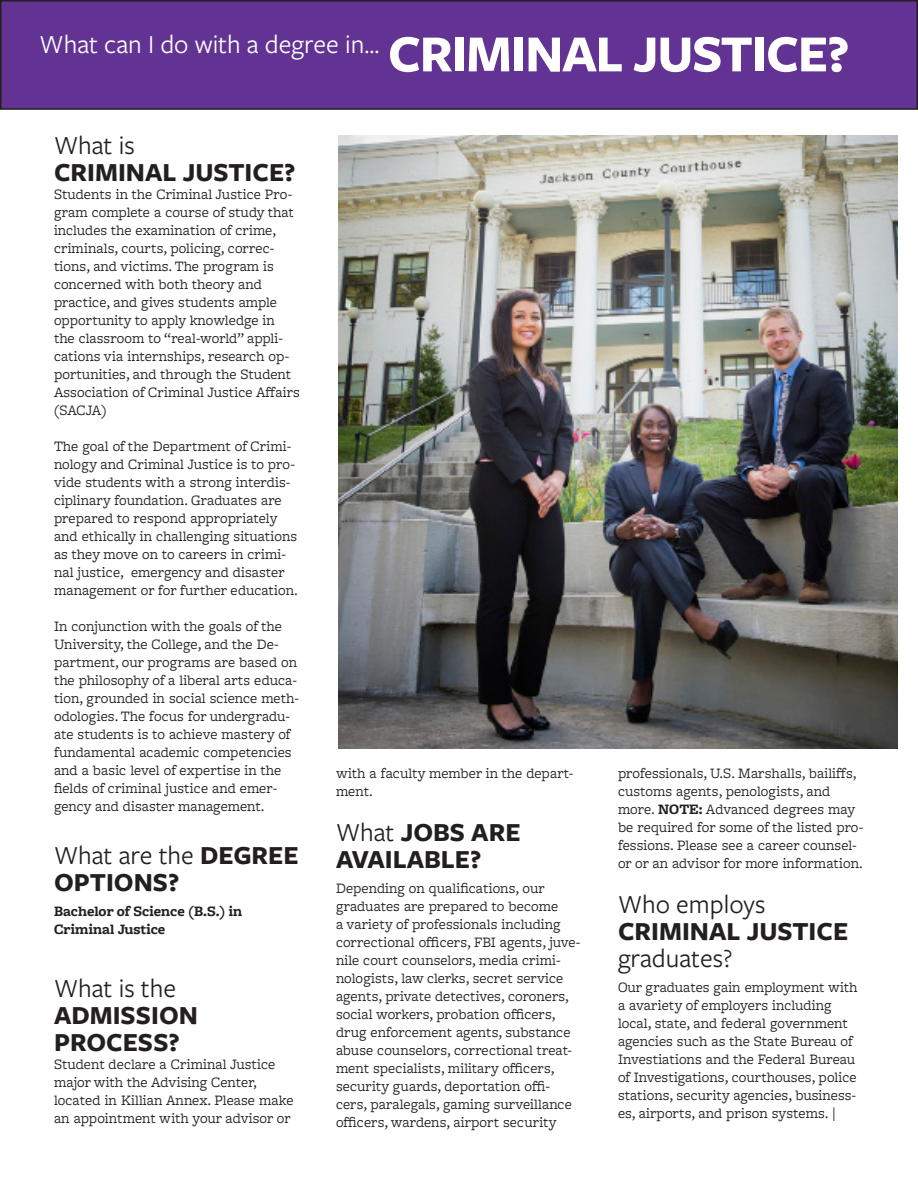
<style>
.page{position:relative;width:918px;height:1188px;background:#fff}
.page>*{position:absolute;margin:0;border:0;box-sizing:border-box;transform-origin:0 0}
.t1{font:700 54px "Freight Sans Pro";letter-spacing:-.025em;color:#fff}
.t2{font:700 27px/27px "Freight Sans Pro";color:#231f20}
.t3{font:27px "Freight Sans Pro";color:#231f20}
.t4{font:27px "Freight Sans Pro";color:#fff}
.t5{font:15px/18px "Freight Macro Pro";color:#231f20}
.t6{font:700 15px/18px "Freight Macro Pro";color:#231f20}
.s1{font-weight:400}
.s2{font-weight:700}
</style>
<div class="page">
<div style="left:1px;top:1px;width:916px;height:108px;background:#623393"></div>
<div style="left:0;top:0;width:918px;height:110px;border:2px solid #231f20"></div>
<img style="left:339px;top:136px;width:558px;height:613px">
<h2 class="t4" style="left:40px;top:26px;width:341px">What can I do with a degree in...</h2>
<h1 class="t1" style="left:388px;top:17px;width:463px">CRIMINAL JUSTICE?</h1>
<h2 class="t3" style="left:54px;top:128px;width:82px">What is</h2>
<h2 class="t2" style="left:54px;top:158px;width:243px">CRIMINAL JUSTICE?</h2>
<p class="t5" style="left:54px;top:185px;width:247px">Students in the Criminal Justice Pro&shy;gram complete a course of study that includes the examination of crime, criminals, courts, policing, correc&shy;tions, and victims. The program is concerned with both theory and practice, and gives students ample opportunity to apply knowledge in<br>the classroom to “real-world” appli&shy;cations via internships, research op&shy;portunities, and through the Student Association of Criminal Justice Affairs (SACJA)</p>
<p class="t5" style="left:54px;top:437px;width:246px">The goal of the Department of Crimi&shy;nology and Criminal Justice is to pro&shy;vide students with a strong interdis&shy;ciplinary foundation. Graduates are prepared to respond appropriately and ethically in challenging situations as they move on to careers in crimi&shy;nal justice, emergency and disaster management or for further education.</p>
<p class="t5" style="left:54px;top:617px;width:247px">In conjunction with the goals of the University, the College, and the De&shy;partment, our programs are based on the philosophy of a liberal arts educa&shy;tion, grounded in social science meth&shy;odologies. The focus for undergradu&shy;ate students is to achieve mastery of fundamental academic competencies and a basic level of expertise in the fields of criminal justice and emer&shy;gency and disaster management.</p>
<h2 class="t2" style="left:54px;top:841px;width:246px"><span class="s1">What are the</span> DEGREE<br>OPTIONS?</h2>
<p class="t6" style="left:54px;top:902px;width:190px">Bachelor of Science (B.S.) in<br>Criminal Justice</p>
<h2 class="t3" style="left:54px;top:971px;width:124px">What is the</h2>
<h2 class="t2" style="left:54px;top:1001px;width:146px">ADMISSION<br>PROCESS?</h2>
<p class="t5" style="left:54px;top:1055px;width:241px">Student declare a Criminal Justice major with the Advising Center, located in Killian Annex. Please make an appointment with your advisor or</p>
<p class="t5" style="left:336px;top:763px;width:239px">with a faculty member in the depart&shy;ment.</p>
<h2 class="t2" style="left:336px;top:817px;width:186px"><span class="s1">What</span> JOBS ARE<br>AVAILABLE?</h2>
<p class="t5" style="left:336px;top:879px;width:246px">Depending on qualifications, our graduates are prepared to become<br>a variety of professionals including correctional officers, FBI agents, juve&shy;nile court counselors, media crimi&shy;nologists, law clerks, secret service agents, private detectives, coroners, social workers, probation officers, drug enforcement agents, substance abuse counselors, correctional treat&shy;ment specialists, military officers, security guards, deportation offi&shy;cers, paralegals, gaming surveillance officers, wardens, airport security</p>
<p class="t5" style="left:618px;top:763px;width:247px">professionals, U.S. Marshalls, bailiffs, customs agents, penologists, and more. <span class="s2">NOTE:</span> Advanced degrees may be required for some of the listed pro&shy;fessions. Please see a career counsel&shy;or or an advisor for more information.</p>
<h2 class="t3" style="left:618px;top:886px;width:149px">Who employs</h2>
<h2 class="t2" style="left:618px;top:916px;width:232px">CRIMINAL JUSTICE</h2>
<h2 class="t3" style="left:618px;top:940px;width:116px">graduates?</h2>
<p class="t5" style="left:618px;top:978px;width:241px">Our graduates gain employment with a avariety of employers including local, state, and federal government agencies such as the State Bureau of Investiations and the Federal Bureau of Investigations, courthouses, police stations, security agencies, business&shy;es, airports, and prison systems. |</p>
</div>
